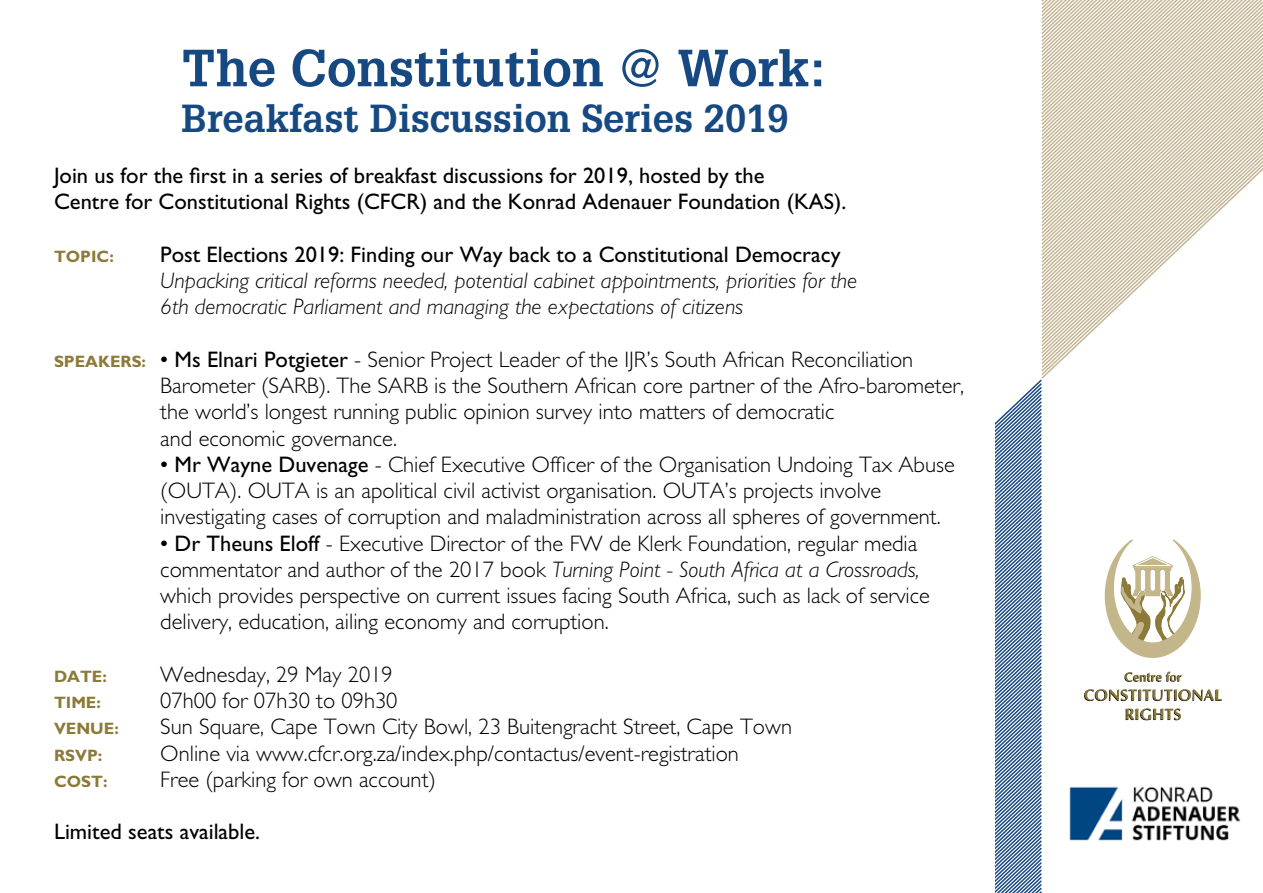
<style>
.page{position:relative;width:1263px;height:893px;background:#fff}
.page>*{position:absolute;margin:0;border:0;box-sizing:border-box;transform-origin:0 0}
.t1{font:700 51px "Glypha LT Std";color:#164881}
.t2{font:700 38.25px "Glypha LT Std";color:#164881}
.t3{font:300 22.5px/26.2px "Gill Sans Std";color:#000}
.t4{font:22.5px/26.2px "Gill Sans Std";color:#000}
.t5{font:italic 300 22.5px/26.2px "Gill Sans Std";color:#000}
.t6{font:700 16.5px "Gill Sans Std";color:#8b7a38}
.s1{font-weight:700;font-size:16.5px;color:#8b7a38}
.s2{font-weight:400}
.s3{font-style:italic}
</style>
<div class="page">
<svg style="left:1125px;top:708px;width:56px;height:12px"></svg>
<svg style="left:1084px;top:689px;width:138px;height:12px"></svg>
<svg style="left:1124px;top:671px;width:58px;height:11px"></svg>
<svg style="left:1104px;top:539px;width:97px;height:119px"></svg>
<img style="left:1069px;top:786px;width:172px;height:55px">
<svg style="left:1041px;top:351px;width:31px;height:22px"></svg>
<svg style="left:1041px;top:199px;width:191px;height:152px"></svg>
<svg style="left:1041px;top:0;width:222px;height:199px"></svg>
<svg style="left:995px;top:396px;width:47px;height:69px"></svg>
<svg style="left:995px;top:833px;width:47px;height:60px"></svg>
<svg style="left:995px;top:746px;width:47px;height:87px"></svg>
<svg style="left:995px;top:465px;width:47px;height:281px"></svg>
<h1 class="t1" style="left:182px;top:36px;width:646px">The Constitution @ Work:</h1>
<h2 class="t2" style="left:182px;top:95px;width:609px">Breakfast Discussion Series 2019</h2>
<p class="t4" style="left:54px;top:163px;width:794px">Join us for the first in a series of breakfast discussions for 2019, hosted by the<br>Centre for Constitutional Rights (CFCR) and the Konrad Adenauer Foundation (KAS).</p>
<p class="t6" style="left:54px;top:247px;width:61px">TOPIC:</p>
<p class="t4" style="left:160px;top:241px;width:682px">Post Elections 2019: Finding our Way back to a Constitutional Democracy</p>
<p class="t5" style="left:160px;top:268px;width:698px">Unpacking critical reforms needed, potential cabinet appointments, priorities for the<br>6th democratic Parliament and managing the expectations of citizens</p>
<p class="t3" style="left:160px;top:346px;width:805px;text-indent:-106px"><span class="s1">SPEAKERS:</span> <span class="s2">• Ms Elnari Potgieter</span> - Senior Project Leader of the IJR’s South African Reconciliation Barometer (SARB). The SARB is the Southern African core partner of the Afro-barometer, the world’s longest running public opinion survey into matters of democratic<br>and economic governance.</p>
<p class="t3" style="left:160px;top:451px;width:796px"><span class="s2">• Mr Wayne Duvenage</span> - Chief Executive Officer of the Organisation Undoing Tax Abuse (OUTA). OUTA is an apolitical civil activist organisation. OUTA’s projects involve investigating cases of corruption and maladministration across all spheres of government.</p>
<p class="t3" style="left:160px;top:530px;width:771px"><span class="s2">• Dr Theuns Eloff</span> - Executive Director of the FW de Klerk Foundation, regular media commentator and author of the 2017 book <span class="s3">Turning Point - South Africa at a Crossroads, </span>which provides perspective on current issues facing South Africa, such as lack of service delivery, education, ailing economy and corruption.</p>
<p class="t6" style="left:54px;top:667px;width:54px">DATE:</p>
<p class="t3" style="left:160px;top:661px;width:234px">Wednesday, 29 May 2019</p>
<p class="t6" style="left:54px;top:693px;width:48px">TIME:</p>
<p class="t3" style="left:160px;top:688px;width:239px">07h00 for 07h30 to 09h30</p>
<p class="t6" style="left:54px;top:719px;width:66px">VENUE:</p>
<p class="t3" style="left:160px;top:714px;width:633px">Sun Square, Cape Town City Bowl, 23 Buitengracht Street, Cape Town</p>
<p class="t6" style="left:54px;top:745px;width:50px">RSVP:</p>
<p class="t3" style="left:160px;top:740px;width:580px">Online via www.cfcr.org.za/index.php/contactus/event-registration</p>
<p class="t6" style="left:54px;top:772px;width:55px">COST:</p>
<p class="t3" style="left:160px;top:766px;width:277px">Free (parking for own account)</p>
<p class="t4" style="left:54px;top:819px;width:208px">Limited seats available.</p>
</div>
